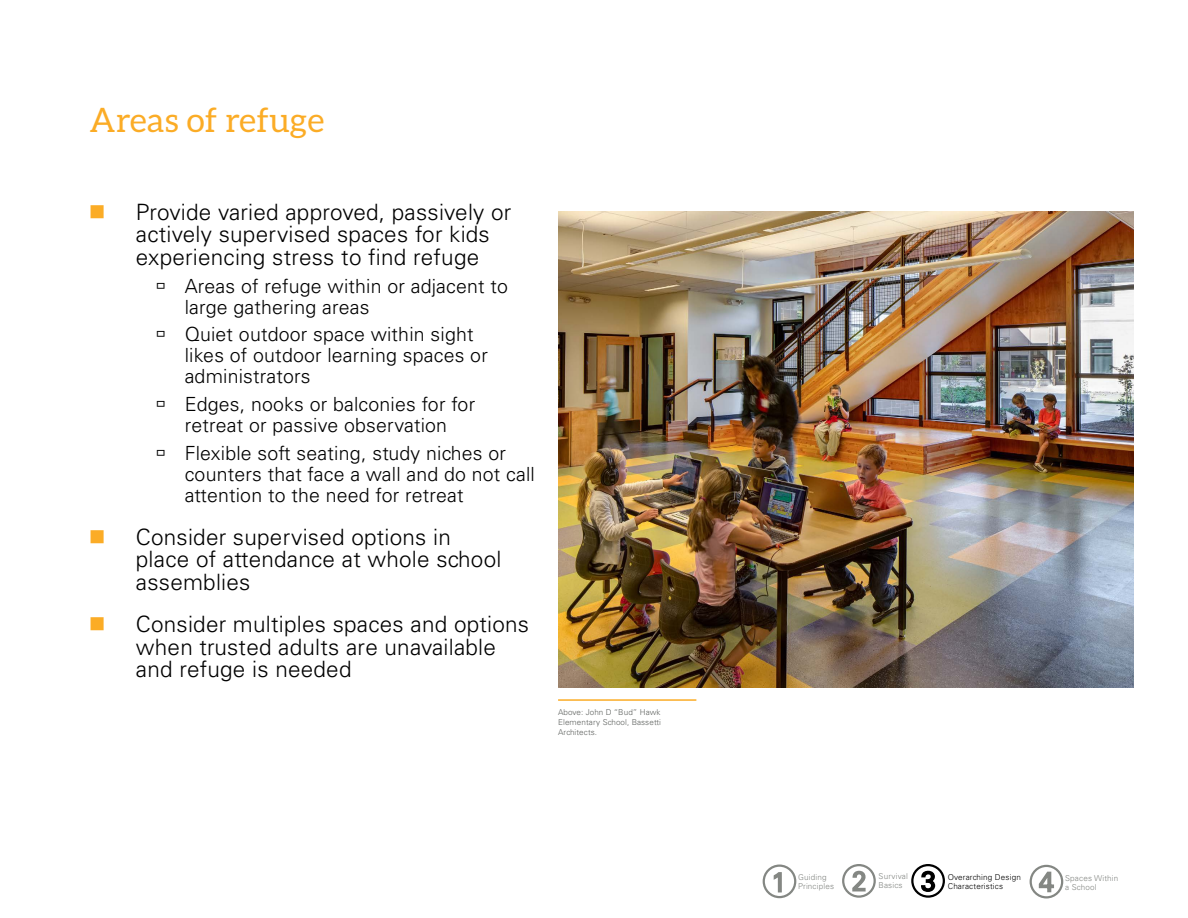
<style>
.page{position:relative;width:1188px;height:918px;background:#fff}
.page>*{position:absolute;margin:0;border:0;box-sizing:border-box;transform-origin:0 0}
.t1{font:33.75px "Aleo";letter-spacing:.01em;color:#fbac26}
.t2{font:300 22.5px/22.5px "Univers LT Std";letter-spacing:.01em;color:#000}
.t3{font:300 19.5px/21px "Univers LT Std";letter-spacing:.01em;color:#000}
.t4{font:300 8.1px/9.9px "Univers LT Std";letter-spacing:.01em;color:#5f625f;text-align:justify}
.t5{font:300 8.1px/9px "Univers LT Std";letter-spacing:.02em;color:#848783}
.t6{font:300 8.1px/9px "Univers LT Std";letter-spacing:.02em;color:#000}
</style>
<div class="page">
<div style="left:911px;top:864px;width:34px;height:34px;border:2px solid #000;border-radius:50%"></div>
<svg style="left:921px;top:870px;width:15px;height:22px"></svg>
<div style="left:842px;top:864px;width:34px;height:34px;border:2px solid #848783;border-radius:50%"></div>
<svg style="left:852px;top:870px;width:14px;height:22px"></svg>
<div style="left:763px;top:865px;width:33px;height:33px;border:2px solid #848783;border-radius:50%"></div>
<svg style="left:773px;top:872px;width:9px;height:21px"></svg>
<div style="left:1030px;top:865px;width:33px;height:33px;border:2px solid #848783;border-radius:50%"></div>
<svg style="left:1038px;top:871px;width:16px;height:22px"></svg>
<hr style="left:558px;top:699px;width:138px;height:2px;background:#fbac26">
<img style="left:558px;top:211px;width:576px;height:477px">
<h1 class="t1" style="left:90px;top:101px;width:236px">Areas of refuge</h1>
<p class="t2" style="left:136px;top:201px;width:377px">Provide varied approved, passively or actively supervised spaces for kids experiencing stress to find refuge</p>
<p class="t3" style="left:185px;top:275px;width:325px">Areas of refuge within or adjacent to large gathering areas</p>
<p class="t3" style="left:185px;top:324px;width:305px">Quiet outdoor space within sight likes of outdoor learning spaces or administrators</p>
<p class="t3" style="left:185px;top:394px;width:292px">Edges, nooks or balconies for for retreat or passive observation</p>
<p class="t3" style="left:185px;top:443px;width:352px">Flexible soft seating, study niches or counters that face a wall and do not call attention to the need for retreat</p>
<p class="t2" style="left:136px;top:525px;width:367px">Consider supervised options in place of attendance at whole school assemblies</p>
<p class="t2" style="left:136px;top:613px;width:395px">Consider multiples spaces and options when trusted adults are unavailable and refuge is needed</p>
<p class="t4" style="left:558px;top:707px;width:104px">Above: John D “Bud” Hawk Elementary School, Bassetti Architects.</p>
<p class="t5" style="left:879px;top:872px;width:31px">Survival<br>Basics</p>
<p class="t5" style="left:798px;top:872px;width:37px">Guiding<br>Principles</p>
<p class="t5" style="left:1065px;top:873px;width:55px">Spaces Within a School</p>
<p class="t6" style="left:948px;top:873px;width:75px">Overarching Design<br>Characteristics</p>
</div>
